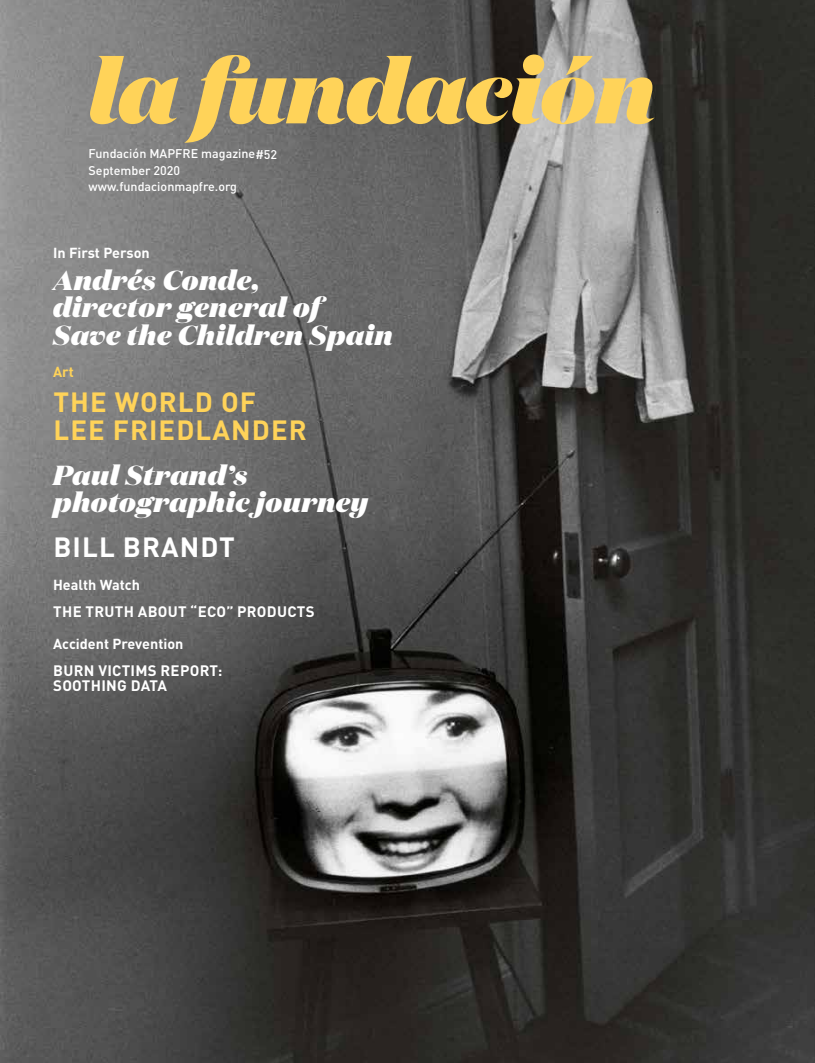
<style>
.page{position:relative;width:815px;height:1063px;background:#fff}
.page>*{position:absolute;margin:0;border:0;box-sizing:border-box;transform-origin:0 0}
.t1{font:italic 900 90px "Domaine Display";color:#ffd359}
.t2{font:italic 900 27.5px/27.5px "Domaine Display";letter-spacing:.02em;color:#fff}
.t3{font:700 27.5px/27.5px "DIN Pro";letter-spacing:.04em;color:#ffd359}
.t4{font:700 27.5px "DIN Pro";letter-spacing:.04em;color:#fff}
.t5{font:700 15px/15px "DIN Pro";letter-spacing:.02em;color:#fff}
.t6{font:700 14.38px "DIN Pro";color:#fff}
.t7{font:700 14.38px "DIN Pro";color:#ffd359}
.t8{font:500 12.5px/16.2px "DIN Pro";color:#fff}
</style>
<div class="page">
<img style="left:0;top:0;width:815px;height:1063px">
<h1 class="t1" style="left:89px;top:31px;width:568px">la fundación</h1>
<p class="t8" style="left:89px;top:144px;width:190px">Fundación MAPFRE magazine#52<br>September 2020 www.fundacionmapfre.org</p>
<p class="t6" style="left:53px;top:241px;width:98px">In First Person</p>
<p class="t2" style="left:53px;top:266px;width:341px">Andrés Conde,<br>director general of<br>Save the Children Spain</p>
<p class="t7" style="left:53px;top:360px;width:22px">Art</p>
<p class="t3" style="left:53px;top:385px;width:255px">THE WORLD OF<br>LEE FRIEDLANDER</p>
<p class="t2" style="left:53px;top:461px;width:317px">Paul Strand’s photographic journey</p>
<p class="t4" style="left:53px;top:525px;width:183px">BILL BRANDT</p>
<p class="t6" style="left:53px;top:573px;width:88px">Health Watch</p>
<p class="t5" style="left:53px;top:602px;width:263px">THE TRUTH ABOUT “ECO” PRODUCTS</p>
<p class="t6" style="left:53px;top:632px;width:132px">Accident Prevention</p>
<p class="t5" style="left:53px;top:661px;width:171px">BURN VICTIMS REPORT:<br>SOOTHING DATA</p>
</div>
